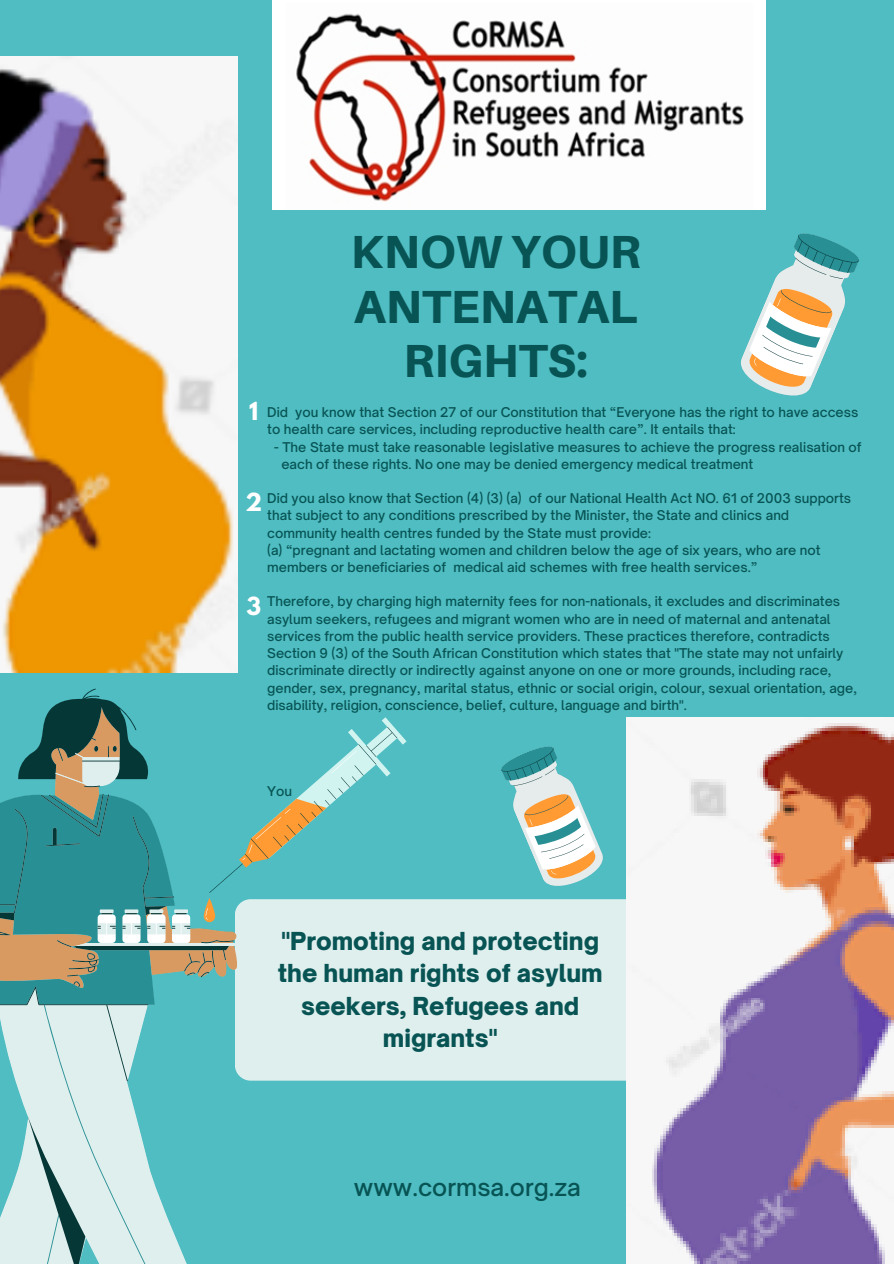
<style>
.page{position:relative;width:894px;height:1264px;background:#fff}
.page>*{position:absolute;margin:0;border:0;box-sizing:border-box;transform-origin:0 0}
.t1{font:800 46.35px/54px "Aileron";color:#085454;text-align:center}
.t2{font:900 23.7px/32.5px "Open Sauce One";color:#085454;text-align:center}
.t3{font:500 23.4px "Open Sauce One";color:#085454}
.t4{font:700 22.05px "League Spartan";color:#fff}
.t5{font:500 12.9px/17.2px "Open Sauce One";color:#085454}
</style>
<div class="page">
<div style="left:0;top:0;width:893px;height:1263px;background:#4fbdc2"></div>
<svg style="left:501px;top:746px;width:102px;height:140px"></svg>
<svg style="left:740px;top:233px;width:119px;height:163px"></svg>
<div style="left:235px;top:899px;width:410px;height:181px;background:#dfefee;border-radius:16px"></div>
<svg style="left:0;top:688px;width:272px;height:575px"></svg>
<svg style="left:293px;top:209px;width:24px;height:1px"></svg>
<svg style="left:203px;top:717px;width:203px;height:205px"></svg>
<img style="left:272px;top:0;width:493px;height:209px">
<img style="left:0;top:56px;width:237px;height:617px">
<img style="left:626px;top:717px;width:267px;height:546px">
<p class="t1" style="left:351px;top:224px;width:291px">KNOW YOUR<br>ANTENATAL<br>RIGHTS:</p>
<h3 class="t4" style="left:249px;top:400px;width:11px">1</h3>
<p class="t5" style="left:267px;top:403px;width:592px">Did you know that Section 27 of our Constitution that “Everyone has the right to have access to health care services, including reproductive health care”. It entails that:</p>
<h1 class="t5" style="left:274px;top:438px;width:588px">- The State must take reasonable legislative measures to achieve the progress realisation of</h1>
<p class="t5" style="left:281px;top:455px;width:473px">each of these rights. No one may be denied emergency medical treatment</p>
<p class="t5" style="left:267px;top:489px;width:585px">Did you also know that Section (4) (3) (a) of our National Health Act NO. 61 of 2003 supports that subject to any conditions prescribed by the Minister, the State and clinics and community health centres funded by the State must provide:</p>
<p class="t5" style="left:267px;top:541px;width:555px">(a) “pregnant and lactating women and children below the age of six years, who are not members or beneficiaries of medical aid schemes with free health services.”</p>
<p class="t5" style="left:267px;top:593px;width:591px">Therefore, by charging high maternity fees for non-nationals, it excludes and discriminates asylum seekers, refugees and migrant women who are in need of maternal and antenatal services from the public health service providers. These practices therefore, contradicts Section 9 (3) of the South African Constitution which states that "The state may not unfairly discriminate directly or indirectly against anyone on one or more grounds, including race, gender, sex, pregnancy, marital status, ethnic or social origin, colour, sexual orientation, age, disability, religion, conscience, belief, culture, language and birth".</p>
<h3 class="t4" style="left:245px;top:491px;width:18px">2</h3>
<h3 class="t4" style="left:246px;top:595px;width:16px">3</h3>
<p class="t5" style="left:267px;top:782px;width:26px">You</p>
<p class="t2" style="left:278px;top:924px;width:326px">"Promoting and protecting the human rights of asylum seekers, Refugees and migrants"</p>
<p class="t3" style="left:354px;top:1172px;width:228px">www.cormsa.org.za</p>
</div>
